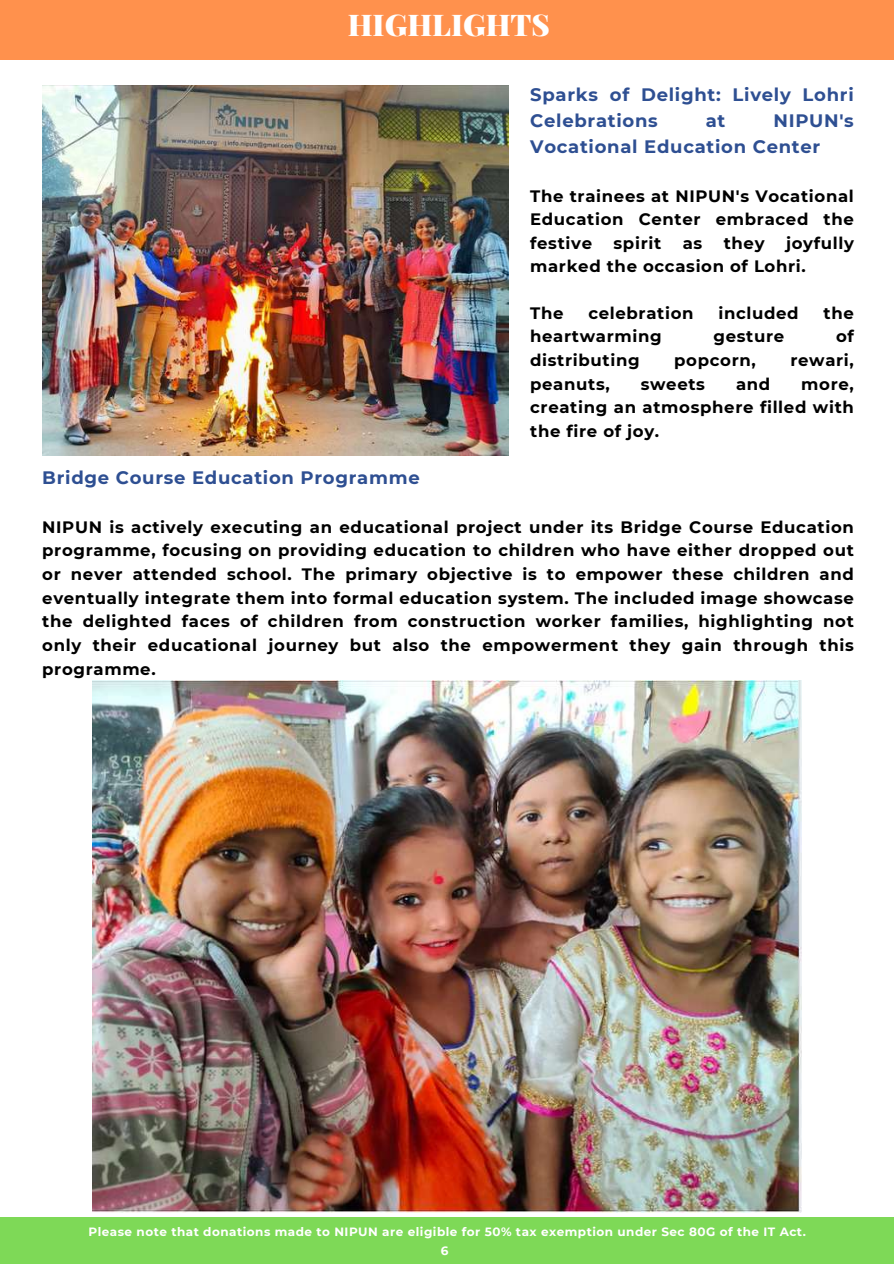
<style>
.page{position:relative;width:894px;height:1264px;background:#fff}
.page>*{position:absolute;margin:0;border:0;box-sizing:border-box;transform-origin:0 0}
.t1{font:900 30px "Playfair Display";color:#fff}
.t2{font:700 18px/25.8px "Montserrat";letter-spacing:.04em;color:#2e4f92}
.t3{font:700 16.5px/23.7px "Montserrat";letter-spacing:.04em;color:#000;text-align:justify}
.t4{font:700 12px "Montserrat";letter-spacing:.04em;color:#fff}
</style>
<div class="page">
<div style="left:0;top:0;width:893px;height:60px;background:#ff914d"></div>
<div style="left:0;top:1216px;width:893px;height:47px;background:#7ed957"></div>
<img style="left:42px;top:85px;width:466px;height:370px">
<img style="left:92px;top:681px;width:709px;height:531px">
<h1 class="t1" style="left:347px;top:4px;width:204px">HIGHLIGHTS</h1>
<p class="t2" style="left:530px;top:82px;width:325px">Sparks of Delight: Lively Lohri<br>Celebrations</p>
<p class="t2" style="left:530px;top:108px;width:325px;text-indent:243px">NIPUN's<br>Vocational Education Center</p>
<p class="t3" style="left:530px;top:184px;width:325px">The trainees at NIPUN's Vocational Education Center embraced the festive</p>
<p class="t2" style="left:705px;top:108px;width:21px">at</p>
<p class="t3" style="left:530px;top:231px;width:325px;text-indent:256px">joyfully marked the occasion of Lohri.</p>
<p class="t3" style="left:530px;top:301px;width:35px">The</p>
<p class="t3" style="left:588px;top:301px;width:107px">celebration</p>
<p class="t3" style="left:718px;top:301px;width:82px">included</p>
<p class="t3" style="left:823px;top:301px;width:32px">the</p>
<p class="t3" style="left:530px;top:324px;width:133px">heartwarming</p>
<p class="t3" style="left:713px;top:324px;width:72px">gesture</p>
<p class="t3" style="left:835px;top:324px;width:19px">of</p>
<p class="t3" style="left:530px;top:348px;width:111px">distributing</p>
<p class="t3" style="left:674px;top:348px;width:83px">popcorn,</p>
<p class="t3" style="left:790px;top:348px;width:65px">rewari,</p>
<p class="t3" style="left:530px;top:372px;width:81px">peanuts,</p>
<p class="t3" style="left:640px;top:372px;width:66px">sweets</p>
<p class="t3" style="left:735px;top:372px;width:36px">and</p>
<p class="t3" style="left:613px;top:231px;width:49px">spirit</p>
<p class="t3" style="left:682px;top:231px;width:21px">as</p>
<p class="t3" style="left:723px;top:231px;width:42px">they</p>
<p class="t3" style="left:530px;top:372px;width:325px;text-indent:271px">more, creating an atmosphere filled with the fire of joy.</p>
<p class="t2" style="left:42px;top:465px;width:379px">Bridge Course Education Programme</p>
<p class="t3" style="left:42px;top:515px;width:812px">NIPUN is actively executing an educational project under its Bridge Course Education programme, focusing on providing education to children who have either dropped out or never attended school. The primary objective is to empower these children and eventually integrate them into formal education system. The included image showcase the delighted faces of children from construction worker families, highlighting not only their educational journey but also the empowerment they gain through this programme.</p>
<p class="t4" style="left:88px;top:1224px;width:718px">Please note that donations made to NIPUN are eligible for 50% tax exemption under Sec 80G of the IT Act.</p>
<p class="t4" style="left:440px;top:1243px;width:9px">6</p>
</div>
